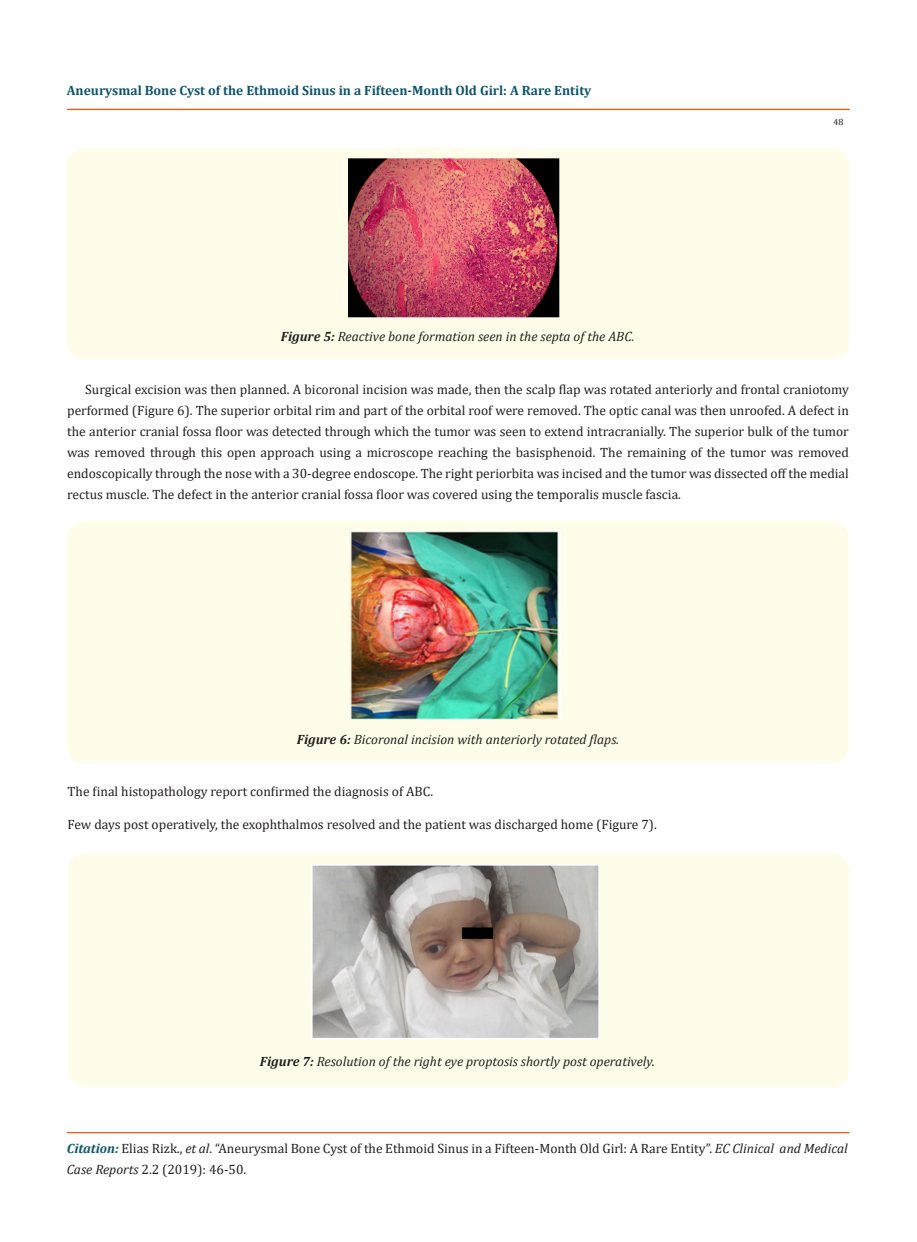
<style>
.page{position:relative;width:917px;height:1242px;background:#fff}
.page>*{position:absolute;margin:0;border:0;box-sizing:border-box;transform-origin:0 0}
.t1{font:13.5px/21px "Cambria";color:#231f20}
.t2{font:italic 13.5px "Cambria";color:#231f20}
.t3{font:700 13.5px "Cambria";color:#0e546a}
.t4{font:9px "Cambria";color:#231f20}
.s1{font-weight:700}
.s2{font-weight:700;font-style:italic;color:#0e546a}
.s3{font-style:italic}
</style>
<div class="page">
<div style="left:67px;top:109px;width:782px;height:1px;border:1px solid #e05d1a"></div>
<hr style="left:67px;top:1133px;width:782px;height:1px;background:#e05d1a">
<div style="left:67px;top:1132px;width:782px;height:1px;border:1px solid #e05d1a"></div>
<div style="left:67px;top:521px;width:781px;height:243px;background:#fffde9;border-radius:18px"></div>
<img style="left:351px;top:532px;width:209px;height:188px">
<div style="left:67px;top:148px;width:782px;height:211px;background:#fffde9;border-radius:18px"></div>
<img style="left:348px;top:158px;width:211px;height:159px">
<div style="left:68px;top:853px;width:781px;height:234px;background:#fffde9;border-radius:18px"></div>
<img style="left:311px;top:865px;width:288px;height:174px">
<p class="t3" style="left:67px;top:81px;width:526px">Aneurysmal Bone Cyst of the Ethmoid Sinus in a Fifteen-Month Old Girl: A Rare Entity</p>
<p class="t2" style="left:281px;top:327px;width:355px"><span class="s1">Figure 5:</span> Reactive bone formation seen in the septa of the ABC.</p>
<p class="t4" style="left:833px;top:117px;width:11px">48</p>
<p class="t1" style="left:67px;top:379px;width:783px;text-align:justify;text-indent:18px">Surgical excision was then planned. A bicoronal incision was made, then the scalp flap was rotated anteriorly and frontal craniotomy performed (Figure 6). The superior orbital rim and part of the orbital roof were removed. The optic canal was then unroofed. A defect in the anterior cranial fossa floor was detected through which the tumor was seen to extend intracranially. The superior bulk of the tumor was removed through this open approach using a microscope reaching the basisphenoid. The remaining of the tumor was removed endoscopically through the nose with a 30-degree endoscope. The right periorbita was incised and the tumor was dissected off the medial rectus muscle. The defect in the anterior cranial fossa floor was covered using the temporalis muscle fascia.</p>
<p class="t2" style="left:297px;top:730px;width:324px"><span class="s1">Figure 6:</span> Bicoronal incision with anteriorly rotated flaps.</p>
<p class="t1" style="left:68px;top:781px;width:367px">The final histopathology report confirmed the diagnosis of ABC.</p>
<p class="t1" style="left:68px;top:814px;width:590px">Few days post operatively, the exophthalmos resolved and the patient was discharged home (Figure 7).</p>
<p class="t2" style="left:260px;top:1052px;width:396px"><span class="s1">Figure 7:</span> Resolution of the right eye proptosis shortly post operatively.</p>
<p class="t1" style="left:67px;top:1138px;width:782px"><span class="s2">Citation:</span> Elias Rizk., <span class="s3">et al</span>. “Aneurysmal Bone Cyst of the Ethmoid Sinus in a Fifteen-Month Old Girl: A Rare Entity”. <span class="s3">EC Clinical and Medical<br>Case Reports</span> 2.2 (2019): 46-50.</p>
</div>
